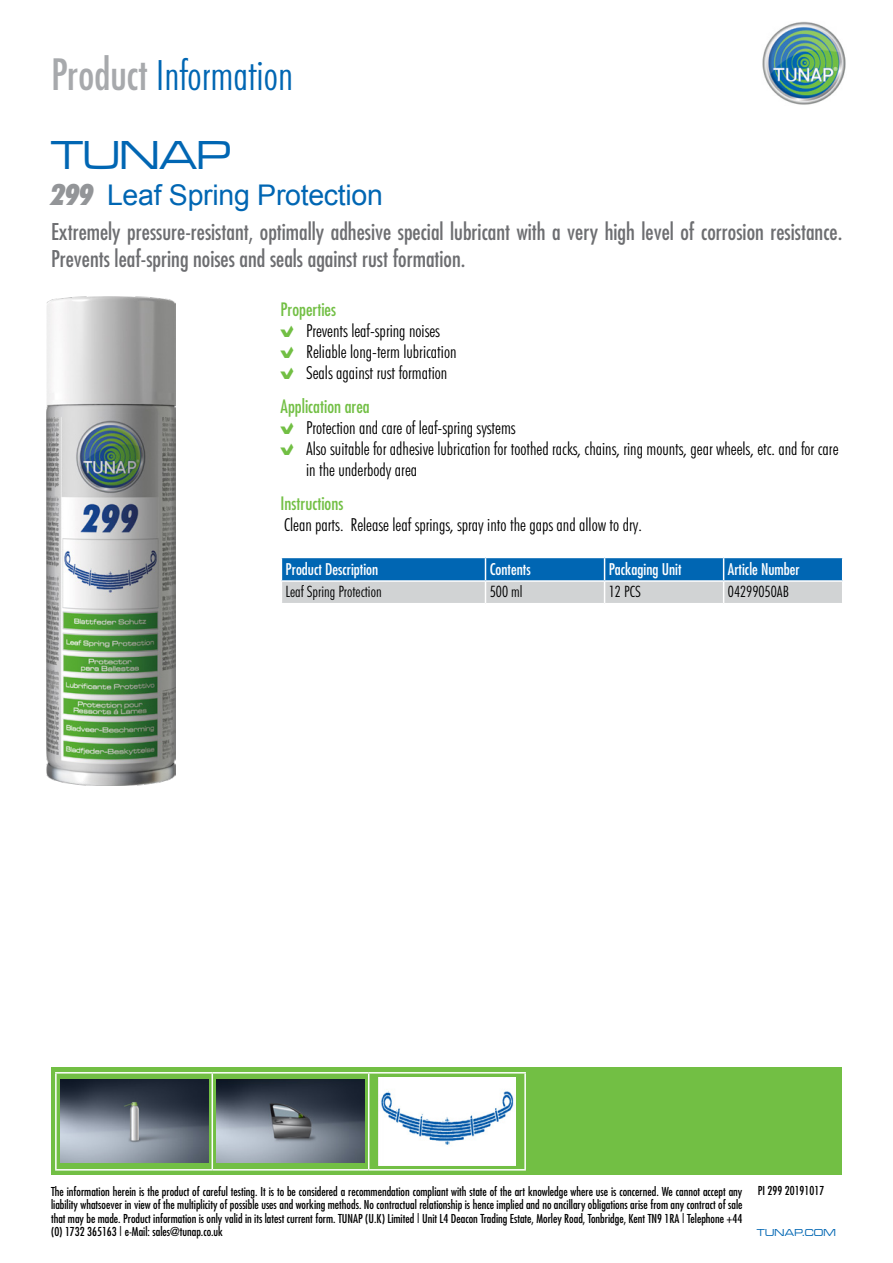
<style>
.page{position:relative;width:893px;height:1263px;background:#fff}
.page>*{position:absolute;margin:0;border:0;box-sizing:border-box;transform-origin:0 0}
.t1{font:300 condensed 42px "Futura BT";color:#0066b3}
.t2{font:42px "Microgramma D Medi Exte";color:#0066b3}
.t3{font:28.5px "Arial";letter-spacing:-.01em;color:#0066b3}
.t4{font:condensed 22.5px/27px "Futura";color:#6d6e71}
.t5{font:300 condensed 18px/21px "Futura BT";color:#000}
.t6{font:condensed 18px "Futura";color:#72bf44}
.t7{font:condensed 15.75px "Futura";color:#fff}
.t8{font:300 condensed 15.75px "Futura BT";color:#000}
.t9{font:condensed 12px/13.5px "Futura";color:#000;text-align:justify}
.t10{font:10.5px "Microgramma D Medi Exte";letter-spacing:.03em;color:#0066b3}
.s1{font-family:"Futura";font-weight:400;color:#a7a9ac}
.s2{font-family:"Futura BT";font-weight:900;font-style:italic;font-stretch:condensed;font-size:29.25px;color:#939598}
.s3{font-family:"Wuerth Num";font-weight:400;font-stretch:normal;color:#72bf44}
</style>
<div class="page">
<img style="left:762px;top:21px;width:84px;height:84px">
<div style="left:51px;top:1068px;width:790px;height:107px;background:#72bf44"></div>
<hr style="left:55px;top:1072px;width:157px;height:1px;background:#fff">
<hr style="left:55px;top:1073px;width:2px;height:96px;background:#fff">
<hr style="left:55px;top:1169px;width:157px;height:1px;background:#fff">
<hr style="left:212px;top:1072px;width:157px;height:1px;background:#fff">
<hr style="left:212px;top:1073px;width:1px;height:96px;background:#fff">
<hr style="left:212px;top:1169px;width:157px;height:1px;background:#fff">
<hr style="left:369px;top:1072px;width:157px;height:1px;background:#fff">
<hr style="left:368px;top:1073px;width:1px;height:96px;background:#fff">
<hr style="left:524px;top:1073px;width:2px;height:96px;background:#fff">
<hr style="left:369px;top:1169px;width:157px;height:1px;background:#fff">
<img style="left:60px;top:1080px;width:148px;height:83px">
<img style="left:217px;top:1080px;width:147px;height:83px">
<img style="left:378px;top:1077px;width:137px;height:88px">
<img style="left:47px;top:297px;width:128px;height:489px">
<svg style="left:281px;top:557px;width:562px;height:46px;background:#71a2c7"></svg>
<h1 class="t1" style="left:51px;top:49px;width:244px"><span class="s1">Product</span> Information</h1>
<h1 class="t2" style="left:51px;top:129px;width:181px">TUNAP</h1>
<h2 class="t3" style="left:51px;top:175px;width:333px"><span class="s2">299</span> Leaf Spring Protection</h2>
<h3 class="t4" style="left:51px;top:218px;width:793px">Extremely pressure-resistant, optimally adhesive special lubricant with a very high level of corrosion resistance.<br>Prevents leaf-spring noises and seals against rust formation.</h3>
<h3 class="t6" style="left:281px;top:298px;width:57px">Properties</h3>
<h3 class="t5" style="left:281px;top:320px;width:177px"><span class="s3">B</span> Prevents leaf-spring noises<br><span class="s3">B</span> Reliable long-term lubrication<br><span class="s3">B</span> Seals against rust formation</h3>
<h3 class="t6" style="left:281px;top:395px;width:91px">Application area</h3>
<h3 class="t5" style="left:281px;top:417px;width:236px"><span class="s3">B</span> Protection and care of leaf-spring systems</h3>
<h3 class="t5" style="left:281px;top:438px;width:559px"><span class="s3">B</span> Also suitable for adhesive lubrication for toothed racks, chains, ring mounts, gear wheels, etc. and for care</h3>
<h3 class="t5" style="left:306px;top:459px;width:112px">in the underbody area</h3>
<h3 class="t6" style="left:281px;top:492px;width:64px">Instructions</h3>
<h3 class="t5" style="left:284px;top:514px;width:359px">Clean parts. Release leaf springs, spray into the gaps and allow to dry.</h3>
<h3 class="t7" style="left:286px;top:559px;width:94px">Product Description</h3>
<h3 class="t7" style="left:490px;top:559px;width:42px">Contents</h3>
<h3 class="t7" style="left:609px;top:559px;width:74px">Packaging Unit</h3>
<h3 class="t7" style="left:728px;top:559px;width:73px">Article Number</h3>
<h3 class="t8" style="left:286px;top:582px;width:97px">Leaf Spring Protection</h3>
<h3 class="t8" style="left:490px;top:582px;width:34px">500 ml</h3>
<h3 class="t8" style="left:609px;top:582px;width:33px">12 PCS</h3>
<h3 class="t8" style="left:728px;top:582px;width:63px">04299050AB</h3>
<p class="t9" style="left:51px;top:1184px;width:693px">The information herein is the product of careful testing. It is to be considered a recommendation compliant with state of the art knowledge where use is concerned. We cannot accept any liability whatsoever in view of the multiplicity of possible uses and working methods. No contractual relationship is hence implied and no ancillary obligations arise from any contract of sale that may be made. Product information is only valid in its latest current form. TUNAP (U.K) Limited | Unit L4 Deacon Trading Estate, Morley Road, Tonbridge, Kent TN9 1RA | Telephone +44 (0) 1732 365163 | e-Mail: sales@tunap.co.uk</p>
<p class="t9" style="left:758px;top:1183px;width:68px">PI 299 20191017</p>
<p class="t10" style="left:757px;top:1226px;width:81px">TUNAP.COM</p>
</div>
